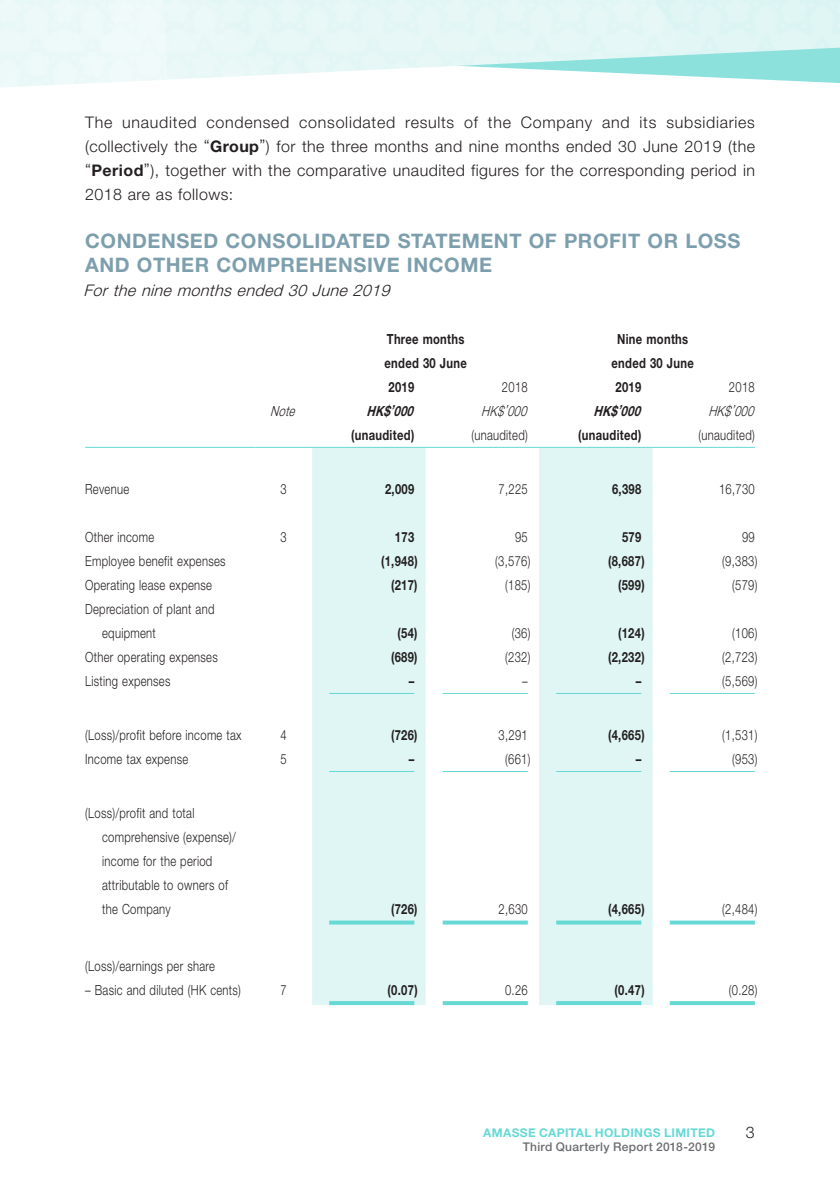
<style>
.page{position:relative;width:840px;height:1191px;background:#fff}
.page>*{position:absolute;margin:0;border:0;box-sizing:border-box;transform-origin:0 0}
.Heading_1{font:700 20px "Helvetica Neue LT Std";letter-spacing:.03em;color:#7d9fad}
.Body_Text{font:300 16px/24px "Helvetica Neue LT Std";letter-spacing:.03em;color:#231f20;text-align:justify}
.Body_Text-2{font:italic 300 16px "Helvetica Neue LT Std";color:#231f20}
.Body_Text-3{font:300 14px/24px "Helvetica Neue LT Std";letter-spacing:.03em;color:#231f20;scale:.8 1}
.Body_Text-4{font:700 14px "Helvetica Neue LT Std";letter-spacing:.03em;color:#231f20;scale:.8 1}
.Body_Text-5{font:italic 300 14px "Helvetica Neue LT Std";color:#231f20;scale:.8 1}
.Body_Text-6{font:italic 700 14px "Helvetica Neue LT Std";color:#231f20;scale:.8 1}
.t1{font:500 12px "Helvetica Neue LT Std";letter-spacing:.025em;color:#6c6d70}
.t2{font:700 12px "Helvetica Neue LT Std";letter-spacing:.03em;color:#67d9d5}
.s1{font-weight:700}
</style>
<div class="page">
<svg style="left:312px;top:448px;width:340px;height:557px;fill:#dff6f5"></svg>
<hr style="left:85px;top:447px;width:170px;height:1px;background:#67d9d5">
<hr style="left:255px;top:447px;width:57px;height:1px;background:#67d9d5">
<hr style="left:312px;top:447px;width:113px;height:1px;background:#67d9d5">
<hr style="left:425px;top:447px;width:114px;height:1px;background:#67d9d5">
<hr style="left:539px;top:447px;width:113px;height:1px;background:#67d9d5">
<hr style="left:652px;top:447px;width:102px;height:1px;background:#67d9d5">
<hr style="left:329px;top:693px;width:85px;height:1px;background:#67d9d5">
<hr style="left:442px;top:693px;width:85px;height:1px;background:#67d9d5">
<hr style="left:556px;top:693px;width:85px;height:1px;background:#67d9d5">
<hr style="left:669px;top:693px;width:85px;height:1px;background:#67d9d5">
<hr style="left:329px;top:771px;width:85px;height:1px;background:#67d9d5">
<hr style="left:442px;top:771px;width:85px;height:1px;background:#67d9d5">
<hr style="left:556px;top:771px;width:85px;height:1px;background:#67d9d5">
<hr style="left:669px;top:771px;width:85px;height:1px;background:#67d9d5">
<svg style="left:329px;top:920px;width:85px;height:4px"></svg>
<svg style="left:442px;top:920px;width:85px;height:4px"></svg>
<svg style="left:556px;top:920px;width:85px;height:4px"></svg>
<svg style="left:669px;top:920px;width:85px;height:4px"></svg>
<hr style="left:329px;top:1001px;width:85px;height:4px;background:#67d9d5">
<svg style="left:442px;top:1001px;width:85px;height:4px"></svg>
<hr style="left:556px;top:1001px;width:85px;height:4px;background:#67d9d5">
<svg style="left:669px;top:1001px;width:85px;height:4px"></svg>
<p class="Body_Text" style="left:85px;top:110px;width:671px">The unaudited condensed consolidated results of the Company and its subsidiaries (collectively the “<span class="s1">Group</span>”) for the three months and nine months ended 30 June 2019 (the “<span class="s1">Period</span>”), together with the comparative unaudited figures for the corresponding period in 2018 are as follows:</p>
<p class="Heading_1" style="left:85px;top:228px;width:656px">CONDENSED CONSOLIDATED STATEMENT OF PROFIT OR LOSS</p>
<p class="Heading_1" style="left:85px;top:252px;width:408px">AND OTHER COMPREHENSIVE INCOME</p>
<p class="Body_Text-2" style="left:83px;top:280px;width:312px">Forthe nine monthsended 30 June 2019</p>
<p class="Body_Text-4" style="left:386px;top:330px;width:98px">Three months</p>
<p class="Body_Text-4" style="left:616px;top:330px;width:90px">Nine months</p>
<p class="Body_Text-4" style="left:384px;top:354px;width:104px">ended 30 June</p>
<p class="Body_Text-4" style="left:611px;top:354px;width:104px">ended 30 June</p>
<p class="Body_Text-4" style="left:388px;top:378px;width:34px">2019</p>
<p class="Body_Text-3" style="left:501px;top:375px;width:34px">2018</p>
<p class="Body_Text-4" style="left:615px;top:378px;width:34px">2019</p>
<p class="Body_Text-3" style="left:728px;top:375px;width:34px">2018</p>
<p class="Body_Text-5" style="left:270px;top:402px;width:37px">Note</p>
<p class="Body_Text-6" style="left:366px;top:402px;width:65px">HK$’000</p>
<p class="Body_Text-5" style="left:481px;top:402px;width:63px">HK$’000</p>
<p class="Body_Text-6" style="left:593px;top:402px;width:65px">HK$’000</p>
<p class="Body_Text-5" style="left:708px;top:402px;width:63px">HK$’000</p>
<p class="Body_Text-4" style="left:351px;top:426px;width:80px">(unaudited)</p>
<p class="Body_Text-3" style="left:471px;top:423px;width:72px">(unaudited)</p>
<p class="Body_Text-4" style="left:578px;top:426px;width:80px">(unaudited)</p>
<p class="Body_Text-3" style="left:698px;top:423px;width:72px">(unaudited)</p>
<p class="Body_Text-3" style="left:85px;top:477px;width:57px">Revenue</p>
<p class="Body_Text-3" style="left:280px;top:477px;width:9px">3</p>
<p class="Body_Text-4" style="left:385px;top:480px;width:38px">2,009</p>
<p class="Body_Text-3" style="left:498px;top:477px;width:38px">7,225</p>
<p class="Body_Text-4" style="left:611px;top:480px;width:38px">6,398</p>
<p class="Body_Text-3" style="left:718px;top:477px;width:46px">16,730</p>
<p class="Body_Text-3" style="left:85px;top:525px;width:88px">Other income</p>
<p class="Body_Text-3" style="left:280px;top:525px;width:9px">3</p>
<p class="Body_Text-4" style="left:395px;top:528px;width:26px">173</p>
<p class="Body_Text-3" style="left:514px;top:525px;width:17px">95</p>
<p class="Body_Text-4" style="left:621px;top:528px;width:26px">579</p>
<p class="Body_Text-3" style="left:741px;top:525px;width:17px">99</p>
<p class="Body_Text-3" style="left:85px;top:549px;width:177px">Employee benefit expenses</p>
<p class="Body_Text-4" style="left:381px;top:552px;width:47px">(1,948)</p>
<p class="Body_Text-3" style="left:495px;top:549px;width:46px">(3,576)</p>
<p class="Body_Text-4" style="left:607px;top:552px;width:47px">(8,687)</p>
<p class="Body_Text-3" style="left:721px;top:549px;width:46px">(9,383)</p>
<p class="Body_Text-3" style="left:85px;top:573px;width:160px">Operating lease expense</p>
<p class="Body_Text-4" style="left:391px;top:576px;width:35px">(217)</p>
<p class="Body_Text-3" style="left:505px;top:573px;width:33px">(185)</p>
<p class="Body_Text-4" style="left:617px;top:576px;width:35px">(599)</p>
<p class="Body_Text-3" style="left:731px;top:573px;width:33px">(579)</p>
<p class="Body_Text-3" style="left:102px;top:597px;width:142px;text-indent:-17px">Depreciation of plant and equipment</p>
<p class="Body_Text-4" style="left:397px;top:624px;width:27px">(54)</p>
<p class="Body_Text-3" style="left:511px;top:621px;width:25px">(36)</p>
<p class="Body_Text-4" style="left:617px;top:624px;width:35px">(124)</p>
<p class="Body_Text-3" style="left:731px;top:621px;width:33px">(106)</p>
<p class="Body_Text-3" style="left:85px;top:645px;width:167px">Other operating expenses</p>
<p class="Body_Text-4" style="left:391px;top:648px;width:35px">(689)</p>
<p class="Body_Text-3" style="left:505px;top:645px;width:33px">(232)</p>
<p class="Body_Text-4" style="left:607px;top:648px;width:47px">(2,232)</p>
<p class="Body_Text-3" style="left:721px;top:645px;width:46px">(2,723)</p>
<p class="Body_Text-3" style="left:85px;top:669px;width:108px">Listing expenses</p>
<p class="Body_Text-4" style="left:408px;top:672px;width:8px">–</p>
<p class="Body_Text-3" style="left:522px;top:669px;width:8px">–</p>
<p class="Body_Text-4" style="left:635px;top:672px;width:8px">–</p>
<p class="Body_Text-3" style="left:721px;top:669px;width:46px">(5,569)</p>
<p class="Body_Text-3" style="left:85px;top:723px;width:197px">(Loss)/profit before income tax</p>
<p class="Body_Text-3" style="left:280px;top:723px;width:9px">4</p>
<p class="Body_Text-4" style="left:391px;top:726px;width:35px">(726)</p>
<p class="Body_Text-3" style="left:498px;top:723px;width:38px">3,291</p>
<p class="Body_Text-4" style="left:607px;top:726px;width:47px">(4,665)</p>
<p class="Body_Text-3" style="left:721px;top:723px;width:46px">(1,531)</p>
<p class="Body_Text-3" style="left:85px;top:747px;width:130px">Income tax expense</p>
<p class="Body_Text-3" style="left:280px;top:747px;width:9px">5</p>
<p class="Body_Text-4" style="left:408px;top:750px;width:8px">–</p>
<p class="Body_Text-3" style="left:505px;top:747px;width:33px">(661)</p>
<p class="Body_Text-4" style="left:635px;top:750px;width:8px">–</p>
<p class="Body_Text-3" style="left:731px;top:747px;width:33px">(953)</p>
<p class="Body_Text-3" style="left:102px;top:801px;width:169px;text-indent:-17px">(Loss)/profit and total comprehensive (expense)/ income for the period attributable to owners of the Company</p>
<p class="Body_Text-4" style="left:391px;top:900px;width:35px">(726)</p>
<p class="Body_Text-3" style="left:498px;top:897px;width:38px">2,630</p>
<p class="Body_Text-4" style="left:607px;top:900px;width:47px">(4,665)</p>
<p class="Body_Text-3" style="left:721px;top:897px;width:46px">(2,484)</p>
<p class="Body_Text-3" style="left:85px;top:953px;width:164px">(Loss)/earnings per share</p>
<p class="Body_Text-3" style="left:85px;top:977px;width:196px">– Basic and diluted (HK cents)</p>
<p class="Body_Text-3" style="left:280px;top:977px;width:9px">7</p>
<p class="Body_Text-4" style="left:387px;top:981px;width:39px">(0.07)</p>
<p class="Body_Text-3" style="left:505px;top:977px;width:30px">0.26</p>
<p class="Body_Text-4" style="left:614px;top:981px;width:39px">(0.47)</p>
<p class="Body_Text-3" style="left:728px;top:977px;width:37px">(0.28)</p>
<p class="t2" style="left:483px;top:1125px;width:233px">AMASSE CAPITAL HOLDINGS LIMITED</p>
<p class="Body_Text" style="left:745px;top:1119px;width:10px">3</p>
<p class="t1" style="left:522px;top:1140px;width:194px">Third Quarterly Report 2018-2019</p>
</div>
